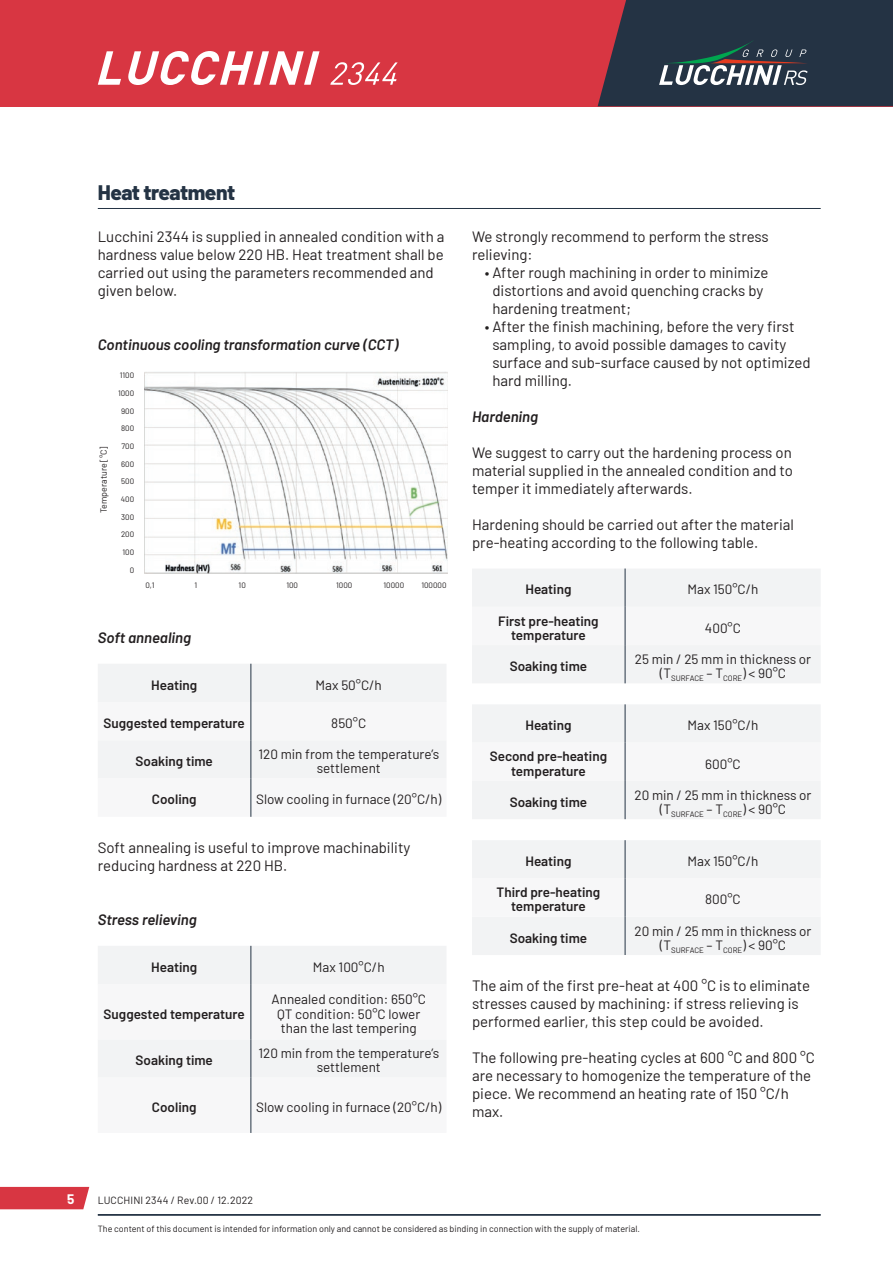
<style>
.page{position:relative;width:893px;height:1263px;background:#fff}
.page>*{position:absolute;margin:0;border:0;box-sizing:border-box;transform-origin:0 0}
.t1{font:800 21px "Barlow";letter-spacing:-.02em;color:#243344}
.t2{font:15px/18px "Barlow";color:#231f20}
.t3{font:italic 600 15px "Barlow";color:#231f20}
.t4{font:13.5px/14.2px "Barlow";color:#231f20;text-align:center}
.t5{font:600 13.5px/14.2px "Barlow";color:#231f20;text-align:center}
.t6{font:700 13.5px "Barlow";color:#fff}
.t7{font:10.5px "Barlow";letter-spacing:.01em;color:#231f20}
.t8{font:9px "Barlow";color:#231f20}
.t9{font:8.85px "Barlow";color:#231f20}
.t10{font:7.95px "Barlow";color:#231f20}
.t11{font:7.8px "Barlow";color:#231f20}
</style>
<div class="page">
<div style="left:0;top:0;width:893px;height:106px;background:#d83642"></div>
<svg style="left:598px;top:0;width:295px;height:106px;background:#363c4b"></svg>
<hr style="left:98px;top:1214px;width:723px;height:1px;background:#243344">
<div style="left:0;top:1187px;width:89px;height:22px;background:#d83642"></div>
<hr style="left:98px;top:1215px;width:723px;height:1px;background:#243344">
<svg style="left:98px;top:51px;width:300px;height:34px"></svg>
<img style="left:145px;top:372px;width:303px;height:202px">
<svg style="left:98px;top:664px;width:348px;height:153px"></svg>
<hr style="left:251px;top:664px;width:1px;height:38px;background:#243344">
<hr style="left:251px;top:702px;width:1px;height:38px;background:#243344">
<hr style="left:251px;top:740px;width:1px;height:38px;background:#243344">
<hr style="left:251px;top:778px;width:1px;height:39px;background:#243344">
<div style="left:98px;top:946px;width:348px;height:38px;background:#f2f3f4"></div>
<svg style="left:98px;top:984px;width:348px;height:149px"></svg>
<hr style="left:251px;top:946px;width:1px;height:38px;background:#243344">
<hr style="left:251px;top:984px;width:1px;height:55px;background:#243344">
<hr style="left:251px;top:1039px;width:1px;height:39px;background:#243344">
<hr style="left:251px;top:1078px;width:1px;height:55px;background:#243344">
<div style="left:472px;top:568px;width:348px;height:115px;background:#f2f3f4"></div>
<hr style="left:625px;top:568px;width:1px;height:39px;background:#243344">
<hr style="left:625px;top:607px;width:1px;height:38px;background:#243344">
<hr style="left:625px;top:645px;width:1px;height:38px;background:#243344">
<div style="left:472px;top:704px;width:348px;height:115px;background:#f2f3f4"></div>
<hr style="left:625px;top:704px;width:1px;height:39px;background:#243344">
<hr style="left:625px;top:743px;width:1px;height:38px;background:#243344">
<hr style="left:625px;top:781px;width:1px;height:38px;background:#243344">
<div style="left:472px;top:840px;width:348px;height:115px;background:#f2f3f4"></div>
<hr style="left:625px;top:840px;width:1px;height:38px;background:#243344">
<hr style="left:625px;top:878px;width:1px;height:39px;background:#243344">
<hr style="left:625px;top:917px;width:1px;height:38px;background:#243344">
<hr style="left:98px;top:208px;width:723px;height:1px;background:#243344">
<h1 class="t1" style="left:98px;top:176px;width:139px">Heat treatment</h1>
<p class="t2" style="left:98px;top:226px;width:348px">Lucchini 2344 is supplied in annealed condition with a hardness value below 220 HB. Heat treatment shall be carried out using the parameters recommended and given below.</p>
<p class="t3" style="left:98px;top:333px;width:302px">Continuous cooling transformation curve (CCT)</p>
<p class="t10" style="left:120px;top:370px;width:16px">1100</p>
<p class="t10" style="left:118px;top:387px;width:18px">1000</p>
<p class="t10" style="left:121px;top:405px;width:15px">900</p>
<p class="t9" style="left:97px;top:513px;width:69px;rotate:-90deg">Temperature [°C]</p>
<p class="t10" style="left:121px;top:423px;width:15px">800</p>
<p class="t10" style="left:121px;top:440px;width:14px">700</p>
<p class="t10" style="left:121px;top:458px;width:15px">600</p>
<p class="t10" style="left:121px;top:476px;width:14px">500</p>
<p class="t10" style="left:121px;top:493px;width:15px">400</p>
<p class="t10" style="left:121px;top:511px;width:15px">300</p>
<p class="t10" style="left:121px;top:529px;width:15px">200</p>
<p class="t10" style="left:122px;top:546px;width:13px">100</p>
<p class="t10" style="left:130px;top:564px;width:6px">0</p>
<p class="t10" style="left:145px;top:579px;width:11px">0,1</p>
<p class="t10" style="left:194px;top:579px;width:4px">1</p>
<p class="t10" style="left:239px;top:579px;width:9px">10</p>
<p class="t10" style="left:286px;top:579px;width:13px">100</p>
<p class="t10" style="left:336px;top:579px;width:18px">1000</p>
<p class="t10" style="left:384px;top:579px;width:22px">10000</p>
<p class="t10" style="left:421px;top:579px;width:27px">100000</p>
<p class="t3" style="left:98px;top:626px;width:95px">Soft annealing</p>
<p class="t5" style="left:151px;top:676px;width:48px">Heating</p>
<p class="t4" style="left:316px;top:676px;width:68px">Max 50°C/h</p>
<p class="t5" style="left:104px;top:715px;width:143px">Suggested temperature</p>
<p class="t4" style="left:331px;top:715px;width:36px">850°C</p>
<p class="t5" style="left:136px;top:753px;width:79px">Soaking time</p>
<p class="t4" style="left:258px;top:746px;width:182px">120 min from the temperature’s settlement</p>
<p class="t5" style="left:152px;top:791px;width:46px">Cooling</p>
<p class="t4" style="left:256px;top:791px;width:187px">Slow cooling in furnace (20°C/h)</p>
<p class="t2" style="left:98px;top:837px;width:314px">Soft annealing is useful to improve machinability reducing hardness at 220 HB.</p>
<p class="t3" style="left:98px;top:908px;width:101px">Stress relieving</p>
<p class="t5" style="left:151px;top:959px;width:48px">Heating</p>
<p class="t4" style="left:313px;top:959px;width:73px">Max 100°C/h</p>
<p class="t5" style="left:104px;top:1005px;width:143px">Suggested temperature</p>
<p class="t4" style="left:272px;top:991px;width:156px">Annealed condition: 650°C<br>QT condition: 50°C lower than the last tempering</p>
<p class="t5" style="left:136px;top:1052px;width:79px">Soaking time</p>
<p class="t4" style="left:258px;top:1045px;width:182px">120 min from the temperature’s settlement</p>
<p class="t5" style="left:152px;top:1099px;width:46px">Cooling</p>
<p class="t4" style="left:256px;top:1099px;width:187px">Slow cooling in furnace (20°C/h)</p>
<p class="t2" style="left:472px;top:226px;width:298px">We strongly recommend to perform the stress relieving:</p>
<p class="t2" style="left:492px;top:262px;width:278px;text-indent:-8px">• After rough machining in order to minimize distortions and avoid quenching cracks by hardening treatment;</p>
<p class="t2" style="left:492px;top:316px;width:320px;text-indent:-8px">• After the finish machining, before the very first sampling, to avoid possible damages to cavity surface and sub-surface caused by not optimized hard milling.</p>
<p class="t3" style="left:472px;top:405px;width:68px">Hardening</p>
<p class="t2" style="left:472px;top:442px;width:322px;text-align:justify">We suggest to carry out the hardening process on material supplied in the annealed condition and to temper it immediately afterwards.</p>
<p class="t2" style="left:472px;top:514px;width:323px">Hardening should be carried out after the material pre-heating according to the following table.</p>
<p class="t5" style="left:525px;top:581px;width:48px">Heating</p>
<p class="t4" style="left:687px;top:581px;width:72px">Max 150°C/h</p>
<p class="t5" style="left:498px;top:612px;width:102px">First pre-heating temperature</p>
<p class="t4" style="left:705px;top:620px;width:38px">400°C</p>
<p class="t5" style="left:510px;top:658px;width:79px">Soaking time</p>
<p class="t4" style="left:635px;top:651px;width:178px">25 min / 25 mm in thickness or</p>
<p class="t11" style="left:660px;top:673px;width:128px"><sup>(T</sup>SURFACE <sup>–</sup> <sup>T</sup>CORE<sup>)</sup> <sup>&lt;</sup> <sup>90°C</sup></p>
<p class="t5" style="left:525px;top:717px;width:48px">Heating</p>
<p class="t4" style="left:687px;top:717px;width:72px">Max 150°C/h</p>
<p class="t5" style="left:490px;top:748px;width:119px">Second pre-heating temperature</p>
<p class="t4" style="left:705px;top:755px;width:37px">600°C</p>
<p class="t5" style="left:510px;top:794px;width:79px">Soaking time</p>
<p class="t4" style="left:634px;top:787px;width:178px">20 min / 25 mm in thickness or</p>
<p class="t11" style="left:660px;top:808px;width:128px"><sup>(T</sup>SURFACE <sup>–</sup> <sup>T</sup>CORE<sup>)</sup> <sup>&lt;</sup> <sup>90°C</sup></p>
<p class="t5" style="left:525px;top:853px;width:48px">Heating</p>
<p class="t4" style="left:687px;top:853px;width:72px">Max 150°C/h</p>
<p class="t5" style="left:497px;top:884px;width:105px">Third pre-heating temperature</p>
<p class="t4" style="left:705px;top:891px;width:37px">800°C</p>
<p class="t5" style="left:510px;top:929px;width:79px">Soaking time</p>
<p class="t4" style="left:634px;top:922px;width:178px">20 min / 25 mm in thickness or</p>
<p class="t11" style="left:660px;top:944px;width:128px"><sup>(T</sup>SURFACE <sup>–</sup> <sup>T</sup>CORE<sup>)</sup> <sup>&lt;</sup> <sup>90°C</sup></p>
<p class="t2" style="left:472px;top:975px;width:340px">The aim of the first pre-heat at 400 °C is to eliminate stresses caused by machining: if stress relieving is performed earlier, this step could be avoided.</p>
<p class="t2" style="left:472px;top:1047px;width:345px">The following pre-heating cycles at 600 °C and 800 °C are necessary to homogenize the temperature of the piece. We recommend an heating rate of 150 °C/h max.</p>
<p class="t6" style="left:67px;top:1189px;width:9px">5</p>
<p class="t7" style="left:98px;top:1192px;width:157px">LUCCHINI 2344 / Rev.00 / 12.2022</p>
<p class="t8" style="left:98px;top:1222px;width:544px">The content of this document is intended for information only and cannot be considered as binding in connection with the supply of material.</p>
</div>
